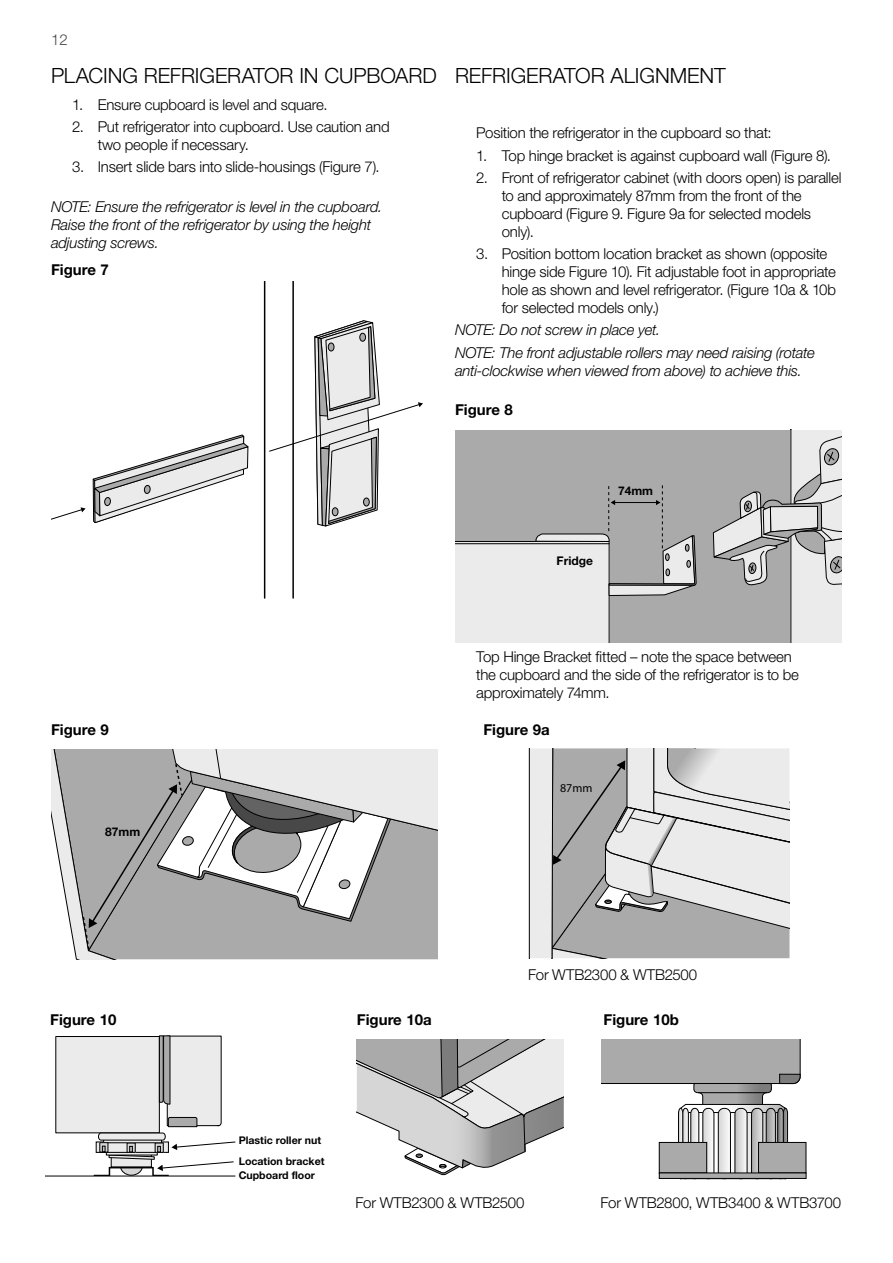
<style>
.page{position:relative;width:893px;height:1263px;background:#fff}
.page>*{position:absolute;margin:0;border:0;box-sizing:border-box;transform-origin:0 0}
.t1{font:300 21px "Helvetica Neue LT Std";color:#000}
.t2{font:300 15px/18px "Helvetica Neue LT Std";letter-spacing:-.015em;color:#000}
.t3{font:italic 300 15px/18px "Helvetica Neue LT Std";letter-spacing:-.015em;color:#000}
.t4{font:700 15px "Helvetica Neue LT Std";color:#000}
.t5{font:300 15px "Helvetica Neue LT Std";color:#484848}
.t6{font:700 12px "Helvetica Neue LT";color:#000}
.t7{font:700 10.65px/20.5px "Helvetica Neue LT";color:#000}
</style>
<div class="page">
<hr style="left:264px;top:281px;width:1px;height:317px;background:#000">
<hr style="left:292px;top:281px;width:2px;height:317px;background:#000">
<svg style="left:92px;top:434px;width:157px;height:89px"></svg>
<svg style="left:51px;top:507px;width:35px;height:13px"></svg>
<svg style="left:269px;top:320px;width:154px;height:207px"></svg>
<div style="left:455px;top:430px;width:257px;height:212px;background:#aaa"></div>
<svg style="left:712px;top:430px;width:130px;height:212px;background:#bbb"></svg>
<svg style="left:455px;top:483px;width:242px;height:159px;background:#c2c2c2"></svg>
<svg style="left:202px;top:953px;width:236px;height:6px"></svg>
<svg style="left:51px;top:749px;width:387px;height:204px"></svg>
<div style="left:56px;top:1036px;width:103px;height:97px;background:#ebebeb"></div>
<hr style="left:45px;top:1176px;width:190px;height:1px;background:#000">
<svg style="left:94px;top:1035px;width:141px;height:141px"></svg>
<svg style="left:357px;top:1040px;width:207px;height:136px"></svg>
<div style="left:758px;top:1142px;width:48px;height:31px;background:#aaa"></div>
<div style="left:659px;top:1173px;width:147px;height:5px;background:#aaa"></div>
<div style="left:659px;top:1172px;width:147px;height:7px;border:1px solid #000"></div>
<svg style="left:602px;top:1040px;width:199px;height:139px"></svg>
<svg style="left:529px;top:748px;width:260px;height:210px;background:#bebebe"></svg>
<p class="t5" style="left:51px;top:30px;width:18px">12</p>
<h1 class="t1" style="left:51px;top:63px;width:105px">Placi ng refri</h1>
<h1 class="t1" style="left:199px;top:63px;width:239px">gerator in cupboard</h1>
<p class="t2" style="left:72px;top:95px;width:257px">1. Ensure cupboard is level and square.</p>
<p class="t2" style="left:98px;top:117px;width:293px;text-indent:-26px">2. Put refrigerator into cupboard. Use caution and two people if necessary.</p>
<p class="t2" style="left:72px;top:157px;width:309px">3. Insert slide bars into slide-housings (Figure 7).</p>
<p class="t3" style="left:51px;top:198px;width:333px">NOTE: Ensure the refrigerator is level in the cupboard.<br>Raise the front of the refrigerator by using the height adjusting screws.</p>
<p class="t4" style="left:51px;top:260px;width:59px">Figure 7</p>
<h1 class="t1" style="left:455px;top:63px;width:25px">Refri</h1>
<h1 class="t1" style="left:511px;top:63px;width:211px">gerator alignment</h1>
<p class="t2" style="left:476px;top:124px;width:297px">Position the refrigerator in the cupboard so that:</p>
<p class="t2" style="left:476px;top:146px;width:356px">1. Top hinge bracket is against cupboard wall (Figure 8).</p>
<p class="t2" style="left:502px;top:168px;width:341px;text-indent:-26px">2. Front of refrigerator cabinet (with doors open) is parallel to and approximately 87mm from the front of the cupboard (Figure 9. Figure 9a for selected models only).</p>
<p class="t2" style="left:502px;top:244px;width:336px;text-indent:-26px">3. Position bottom location bracket as shown (opposite hinge side Figure 10). Fit adjustable foot in appropriate hole as shown and level refrigerator. (Figure 10a &amp; 10b for selected models only.)</p>
<p class="t3" style="left:455px;top:319px;width:361px;line-height:22.2px">Note: Do not screw in place yet.<br>NOTE: The front adjustable rollers may need raising (rotate</p>
<p class="t3" style="left:455px;top:361px;width:348px">anti-clockwise when viewed from above) to achieve this.</p>
<p class="t4" style="left:455px;top:400px;width:59px">Figure 8</p>
<p class="t6" style="left:557px;top:553px;width:38px">Fridge</p>
<p class="t6" style="left:618px;top:483px;width:37px">74mm</p>
<p class="t4" style="left:51px;top:720px;width:59px">Figure 9</p>
<p class="t6" style="left:105px;top:824px;width:37px">87mm</p>
<p class="t2" style="left:476px;top:647px;width:324px">Top Hinge Bracket fitted – note the space between the cupboard and the side of the refrigerator is to be approximately 74mm.</p>
<p class="t4" style="left:483px;top:720px;width:68px">Figure 9a</p>
<p class="t6" style="left:560px;top:780px;width:34px">87mm</p>
<p class="t4" style="left:50px;top:1010px;width:68px">Figure 10</p>
<p class="t4" style="left:357px;top:1010px;width:76px">Figure 10a</p>
<p class="t7" style="left:239px;top:1130px;width:87px">Plastic roller nut<br>Location bracket</p>
<p class="t7" style="left:239px;top:1165px;width:78px">Cupboard floor</p>
<p class="t2" style="left:528px;top:965px;width:170px">For WTB2300 &amp; WTB2500</p>
<p class="t4" style="left:603px;top:1010px;width:77px">Figure 10b</p>
<p class="t2" style="left:356px;top:1193px;width:170px">For WTB2300 &amp; WTB2500</p>
<p class="t2" style="left:601px;top:1193px;width:242px">For WTB2800, WTB3400 &amp; WTB3700</p>
</div>
